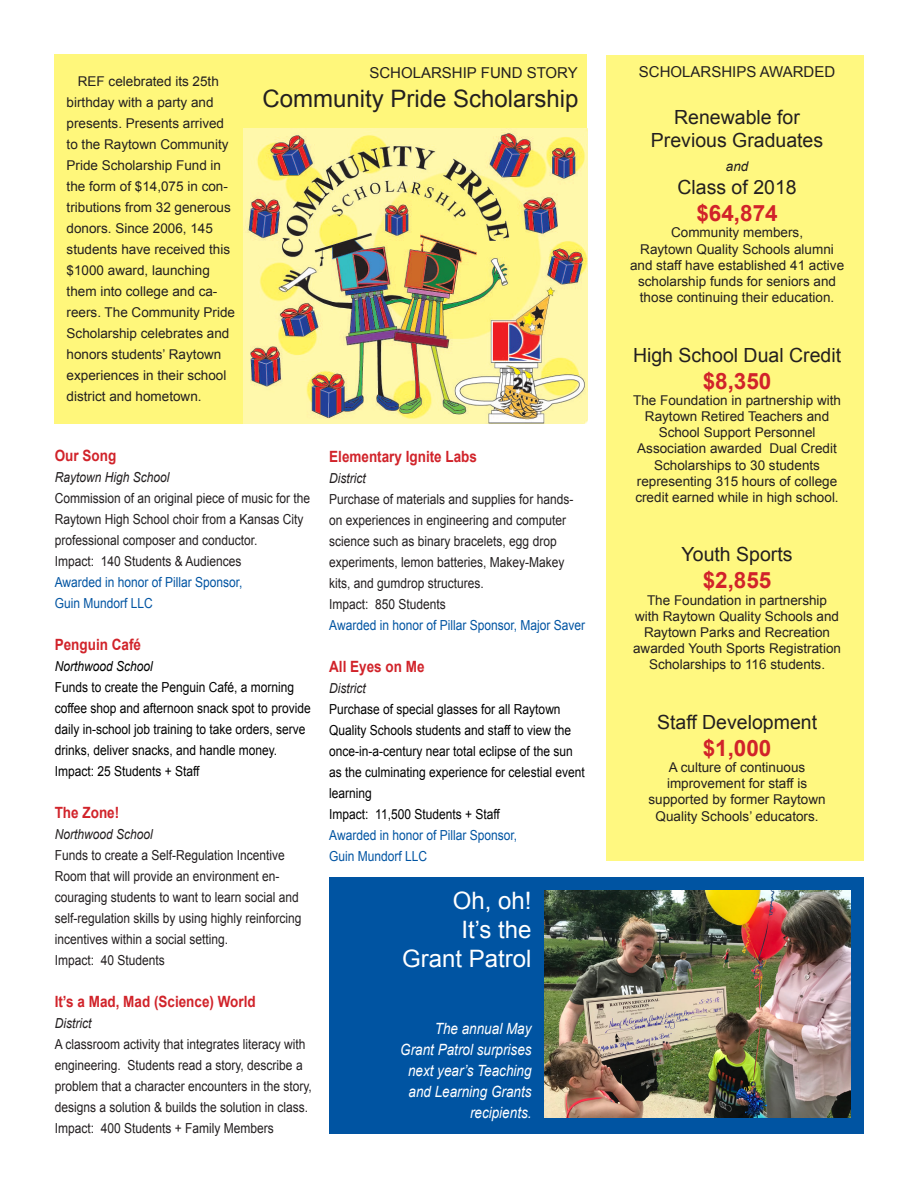
<style>
.page{position:relative;width:918px;height:1188px;background:#fff}
.page>*{position:absolute;margin:0;border:0;box-sizing:border-box;transform-origin:0 0}
.t1{font:24px "Arial";color:#231f20}
.t2{font:24px "Arial";color:#fff}
.t3{font:700 22.5px "Arial";color:#d1232a}
.t4{font:19.5px "Arial";color:#231f20}
.t5{font:700 15.6px "Arial";color:#d1232a;scale:.87 1}
.t6{font:italic 15.6px/21px "Arial";color:#fff;text-align:right;scale:.87 1}
.t7{font:15px "Arial";color:#231f20}
.t8{font:13.8px/21px "Arial";color:#231f20;scale:.87 1}
.t9{font:13.8px/21px "Arial";color:#000;scale:.87 1}
.t10{font:13.8px "Arial";color:#0054a2;scale:.87 1}
.t11{font:italic 13.8px "Arial";color:#231f20;scale:.87 1}
.t12{font:italic 13.8px "Arial";color:#000;scale:.87 1}
.t13{font:13.5px/21px "Arial";color:#231f20;text-align:center}
.t14{font:italic 13.5px "Arial";color:#231f20}
</style>
<div class="page">
<div style="left:329px;top:877px;width:535px;height:256px;background:#0054a2"></div>
<div style="left:606px;top:55px;width:258px;height:805px;background:#fff880"></div>
<div style="left:55px;top:54px;width:532px;height:370px;background:#fff77b"></div>
<img style="left:243px;top:128px;width:345px;height:296px">
<img style="left:544px;top:890px;width:306px;height:228px">
<p class="t13" style="left:67px;top:71px;width:170px;text-align:left;text-indent:11px">REF celebrated its 25th birthday with a party and presents. Presents arrived to the Raytown Community<br>Pride Scholarship Fund in the form of $14,075 in con&shy;tributions from 32 generous donors. Since 2006, 145 students have received this $1000 award, launching them into college and ca&shy;reers. The Community Pride<br>Scholarship celebrates and honors students’ Raytown experiences in their school district and hometown.</p>
<p class="t7" style="left:369px;top:63px;width:210px">SCHOLARSHIP FUND STORY</p>
<p class="t1" style="left:262px;top:82px;width:318px">Community Pride Scholarship</p>
<p class="t5" style="left:55px;top:446px;width:72px">Our Song</p>
<p class="t11" style="left:55px;top:468px;width:133px">Raytown High School</p>
<p class="t8" style="left:55px;top:488px;width:295px">Commission of an original piece of music for the<br>Raytown High School choir from a Kansas City professional composer and conductor.</p>
<p class="t8" style="left:55px;top:551px;width:216px">Impact: 140 Students &amp; Audiences</p>
<p class="t10" style="left:55px;top:573px;width:217px">Awarded in honor of Pillar Sponsor,</p>
<p class="t10" style="left:55px;top:594px;width:114px">Guin Mundorf LLC</p>
<p class="t5" style="left:55px;top:635px;width:101px">Penguin Café</p>
<p class="t12" style="left:55px;top:657px;width:114px">Northwood School</p>
<p class="t9" style="left:55px;top:677px;width:296px">Funds to create the Penguin Café, a morning coffee shop and afternoon snack spot to provide daily in-school job training to take orders, serve drinks, deliver snacks, and handle money.</p>
<p class="t9" style="left:55px;top:761px;width:168px">Impact: 25 Students + Staff</p>
<p class="t5" style="left:55px;top:803px;width:76px">The Zone!</p>
<p class="t11" style="left:55px;top:825px;width:114px">Northwood School</p>
<p class="t8" style="left:55px;top:845px;width:285px">Funds to create a Self-Regulation Incentive Room that will provide an environment en&shy;couraging students to want to learn social and self-regulation skills by using highly reinforcing incentives within a social setting.</p>
<p class="t8" style="left:55px;top:950px;width:128px">Impact: 40 Students</p>
<p class="t5" style="left:55px;top:992px;width:233px">It’s a Mad, Mad (Science) World</p>
<p class="t11" style="left:55px;top:1014px;width:44px">District</p>
<p class="t8" style="left:55px;top:1034px;width:297px">A classroom activity that integrates literacy with engineering. Students read a story, describe a problem that a character encounters in the story, designs a solution &amp; builds the solution in class.<br>Impact: 400 Students + Family Members</p>
<p class="t5" style="left:329px;top:446px;width:171px">Elementary Ignite Labs</p>
<p class="t11" style="left:329px;top:469px;width:44px">District</p>
<p class="t8" style="left:329px;top:489px;width:282px">Purchase of materials and supplies for hands&shy;on experiences in engineering and computer science such as binary bracelets, egg drop experiments, lemon batteries, Makey-Makey kits, and gumdrop structures.</p>
<p class="t8" style="left:329px;top:594px;width:136px">Impact: 850 Students</p>
<p class="t10" style="left:329px;top:616px;width:296px">Awarded in honor of Pillar Sponsor, Major Saver</p>
<p class="t5" style="left:329px;top:656px;width:111px">All Eyes on Me</p>
<p class="t11" style="left:329px;top:679px;width:44px">District</p>
<p class="t9" style="left:329px;top:699px;width:295px">Purchase of special glasses for all Raytown Quality Schools students and staff to view the once-in-a-century near total eclipse of the sun as the culminating experience for celestial event learning</p>
<p class="t9" style="left:329px;top:804px;width:198px">Impact: 11,500 Students + Staff</p>
<p class="t10" style="left:329px;top:826px;width:217px">Awarded in honor of Pillar Sponsor,</p>
<p class="t10" style="left:329px;top:847px;width:114px">Guin Mundorf LLC</p>
<p class="t2" style="left:453px;top:885px;width:80px">Oh, oh!</p>
<p class="t2" style="left:461px;top:914px;width:72px">It’s the</p>
<p class="t2" style="left:402px;top:942px;width:131px">Grant Patrol</p>
<p class="t6" style="left:435px;top:1018px;width:113px">The annual May</p>
<p class="t6" style="left:400px;top:1039px;width:152px">Grant Patrol surprises next year’s Teaching and Learning Grants recipients.</p>
<p class="t7" style="left:639px;top:62px;width:198px">SCHOLARSHIPS AWARDED</p>
<p class="t4" style="left:674px;top:104px;width:127px">Renewable for</p>
<p class="t4" style="left:651px;top:128px;width:174px">Previous Graduates</p>
<p class="t14" style="left:726px;top:157px;width:24px">and</p>
<p class="t4" style="left:677px;top:175px;width:121px">Class of 2018</p>
<p class="t3" style="left:696px;top:198px;width:83px">$64,874</p>
<p class="t13" style="left:671px;top:222px;width:134px">Community members,</p>
<p class="t13" style="left:630px;top:241px;width:216px;line-height:16.2px">Raytown Quality Schools alumni and staff have established 41 active scholarship funds for seniors and those continuing their education.</p>
<p class="t4" style="left:633px;top:342px;width:210px">High School Dual Credit</p>
<p class="t3" style="left:703px;top:366px;width:70px">$8,350</p>
<p class="t13" style="left:633px;top:392px;width:209px;line-height:16.2px">The Foundation in partnership with<br>Raytown Retired Teachers and<br>School Support Personnel</p>
<p class="t13" style="left:637px;top:438px;width:201px">Association awarded Dual Credit</p>
<p class="t13" style="left:654px;top:455px;width:167px">Scholarships to 30 students</p>
<p class="t13" style="left:635px;top:473px;width:205px;line-height:16.2px;text-align:left">representing 315 hours of college credit earned while in high school.</p>
<p class="t4" style="left:682px;top:542px;width:112px">Youth Sports</p>
<p class="t3" style="left:703px;top:566px;width:70px">$2,855</p>
<p class="t13" style="left:633px;top:592px;width:209px;line-height:16.2px">The Foundation in partnership<br>with Raytown Quality Schools and<br>Raytown Parks and Recreation awarded Youth Sports Registration<br>Scholarships to 116 students.</p>
<p class="t4" style="left:657px;top:709px;width:162px">Staff Development</p>
<p class="t3" style="left:703px;top:733px;width:70px">$1,000</p>
<p class="t13" style="left:669px;top:757px;width:138px">A culture of continuous</p>
<p class="t13" style="left:667px;top:773px;width:142px">improvement for staff is</p>
<p class="t13" style="left:649px;top:792px;width:179px;line-height:16.2px">supported by former Raytown<br>Quality Schools’ educators.</p>
</div>
